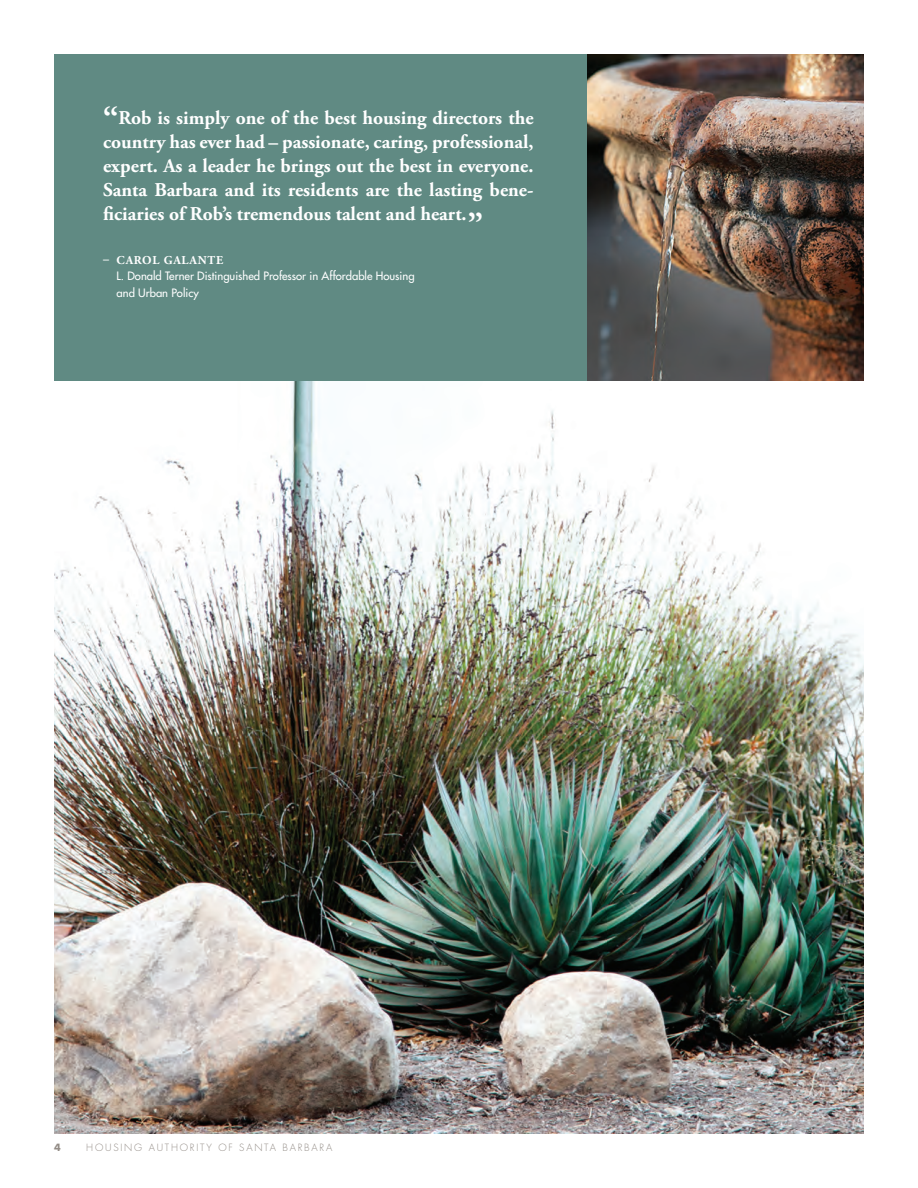
<style>
.page{position:relative;width:918px;height:1188px;background:#fff}
.page>*{position:absolute;margin:0;border:0;box-sizing:border-box;transform-origin:0 0}
.t1{font:700 32.25px "Adobe Garamond Pro";color:#fff}
.t2{font:700 19.5px/24px "Adobe Garamond Pro";color:#fff;text-align:justify}
.t3{font:700 12px "Adobe Garamond Pro";letter-spacing:.065em;color:#fff}
.t4{font:11.25px "Futura";color:#fff}
.t5{font:300 9.75px "Futura";letter-spacing:.18em;color:#938c86}
.t6{font:700 9.75px "Futura";color:#938c86}
.s1{font-size:32.25px}
</style>
<div class="page">
<img style="left:54px;top:380px;width:810px;height:754px">
<div style="left:54px;top:54px;width:534px;height:326px;background:#608a83"></div>
<img style="left:588px;top:54px;width:276px;height:326px">
<p class="t2" style="left:103px;top:107px;width:432px"><span class="s1">“</span>Rob is simply one of the best housing directors the country has ever had – passionate, caring, professional, expert. As a leader he brings out the best in everyone.<br>Santa Barbara and its residents are the lasting bene&shy;ficiaries of Rob’s tremendous talent and heart.</p>
<p class="t1" style="left:468px;top:206px;width:17px">”</p>
<p class="t3" style="left:103px;top:253px;width:121px">– CAROL GALANTE</p>
<p class="t4" style="left:117px;top:269px;width:299px">L. Donald Terner Distinguished Professor in Affordable Housing</p>
<p class="t4" style="left:117px;top:285px;width:84px">and Urban Policy</p>
<p class="t6" style="left:54px;top:1141px;width:8px">4</p>
<p class="t5" style="left:86px;top:1142px;width:247px">HOUSING AUTHORITY OF SANTA BARBARA</p>
</div>
